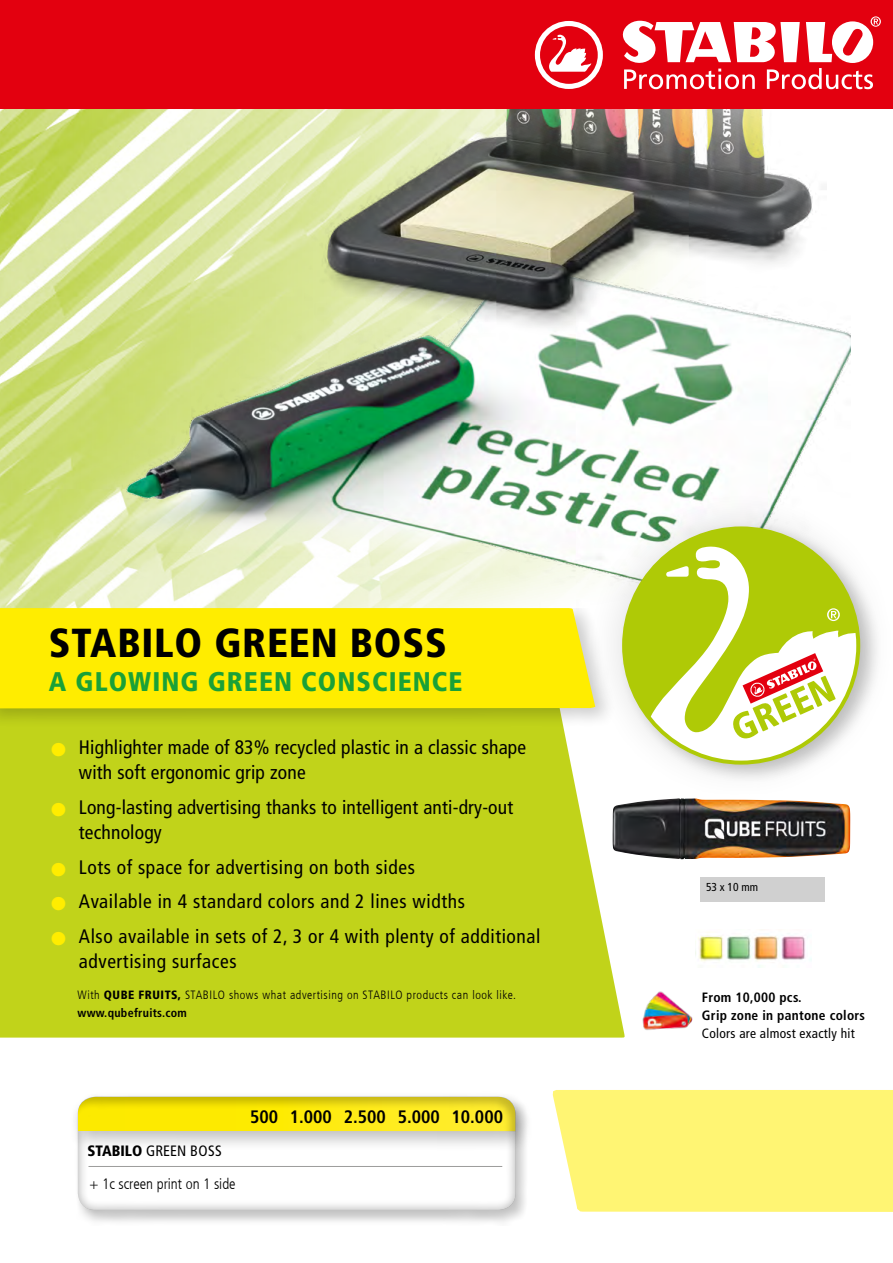
<style>
.page{position:relative;width:893px;height:1263px;background:#fff}
.page>*{position:absolute;margin:0;border:0;box-sizing:border-box;transform-origin:0 0}
.t1{font:900 condensed 40.5px "Frutiger LT Com";letter-spacing:.02em;color:#000}
.t2{font:900 condensed 27px "Frutiger LT Com";letter-spacing:.04em;color:#1aa137}
.t3{font:condensed 19.5px/25.5px "Frutiger LT Com";letter-spacing:.03em;color:#000}
.t4{font:condensed 19.5px/25.5px "Frutiger LT Com";letter-spacing:.01em;color:#000}
.t5{font:700 condensed 18px "Frutiger LT Com";color:#000}
.t6{font:300 condensed 15px "Frutiger LT Com";color:#000}
.t7{font:condensed 15px "Frutiger LT Com";color:#000}
.t8{font:700 condensed 13.5px/18px "Frutiger LT Com";letter-spacing:.02em;color:#000}
.t9{font:condensed 13.5px "Frutiger LT Com";letter-spacing:.02em;color:#000}
.t10{font:300 condensed 12px/18px "Frutiger LT Com";letter-spacing:.045em;color:#000}
.t11{font:condensed 11.55px "Frutiger LT Com";color:#000}
.s1{font-weight:300;font-stretch:normal;font-size:39px;color:#ffed00}
.s2{font-weight:900}
.s3{font-weight:700}
</style>
<div class="page">
<img style="left:0;top:109px;width:851px;height:499px">
<img style="left:2px;top:228px;width:848px;height:380px">
<img style="left:304px;top:109px;width:522px;height:248px">
<div style="left:0;top:727px;width:625px;height:311px;background:#c1d31a"></div>
<div style="left:0;top:608px;width:617px;height:119px;background:#000;opacity:.2"></div>
<div style="left:0;top:608px;width:583px;height:100px;background:#ffed00"></div>
<div style="left:583px;top:488px;width:310px;height:315px;background:#000;opacity:.14"></div>
<svg style="left:622px;top:526px;width:238px;height:239px"></svg>
<div style="left:626px;top:530px;width:230px;height:231px;background:#afca06;border-radius:50%"></div>
<svg style="left:644px;top:545px;width:212px;height:216px"></svg>
<svg style="left:732px;top:653px;width:104px;height:87px"></svg>
<svg style="left:827px;top:608px;width:13px;height:13px"></svg>
<img style="left:613px;top:798px;width:237px;height:61px">
<div style="left:701px;top:877px;width:124px;height:24px;background:#d0d0d0"></div>
<div style="left:73px;top:1095px;width:456px;height:131px;background:#000;opacity:.25"></div>
<div style="left:64px;top:1085px;width:465px;height:126px;background:#000;opacity:.33"></div>
<div style="left:68px;top:1090px;width:466px;height:62px;background:#000;opacity:.25"></div>
<div style="left:64px;top:1085px;width:465px;height:46px;background:#000;opacity:.22"></div>
<hr style="left:89px;top:1166px;width:413px;height:1px;background:#9d9d9c">
<img style="left:642px;top:991px;width:51px;height:39px">
<img style="left:698px;top:934px;width:114px;height:34px">
<div style="left:0;top:0;width:893px;height:109px;background:#e3000f"></div>
<svg style="left:622px;top:16px;width:259px;height:73px"></svg>
<svg style="left:535px;top:21px;width:68px;height:68px"></svg>
<div style="left:552px;top:1090px;width:341px;height:122px;background:#fff573"></div>
<h1 class="t1" style="left:49px;top:618px;width:399px">STABILO GREEN BOSS</h1>
<h2 class="t2" style="left:49px;top:665px;width:415px">A GLOWING GREEN CONSCIENCE</h2>
<p class="t4" style="left:79px;top:734px;width:449px;text-indent:-30px"><span class="s1">•</span> Highlighter made of 83% recycled plastic in a classic shape with soft ergonomic grip zone</p>
<p class="t4" style="left:79px;top:794px;width:436px;text-indent:-30px"><span class="s1">•</span> Long-lasting advertising thanks to intelligent anti-dry-out technology</p>
<p class="t3" style="left:49px;top:854px;width:368px"><span class="s1">•</span> Lots of space for advertising on both sides</p>
<p class="t3" style="left:49px;top:889px;width:418px"><span class="s1">•</span> Available in 4 standard colors and 2 lines widths</p>
<p class="t3" style="left:79px;top:923px;width:463px;text-indent:-30px"><span class="s1">•</span> Also available in sets of 2, 3 or 4 with plenty of additional advertising surfaces</p>
<p class="t10" style="left:78px;top:986px;width:440px">With <span class="s2">QUBE FRUITS,</span> STABILO shows what advertising on STABILO products can look like. <span class="s3">www.qubefruits.com</span></p>
<p class="t7" style="left:87px;top:1141px;width:136px"><span class="s2">STABILO</span> GREEN BOSS</p>
<p class="t6" style="left:90px;top:1174px;width:148px">+ 1c screen print on 1 side</p>
<p class="t5" style="left:250px;top:1105px;width:255px">500 1.000 2.500 5.000 10.000</p>
<p class="t11" style="left:706px;top:880px;width:53px">53 x 10 mm</p>
<p class="t8" style="left:702px;top:988px;width:164px">From 10,000 pcs.<br>Grip zone in pantone colors</p>
<p class="t9" style="left:702px;top:1024px;width:154px">Colors are almost exactly hit</p>
</div>
